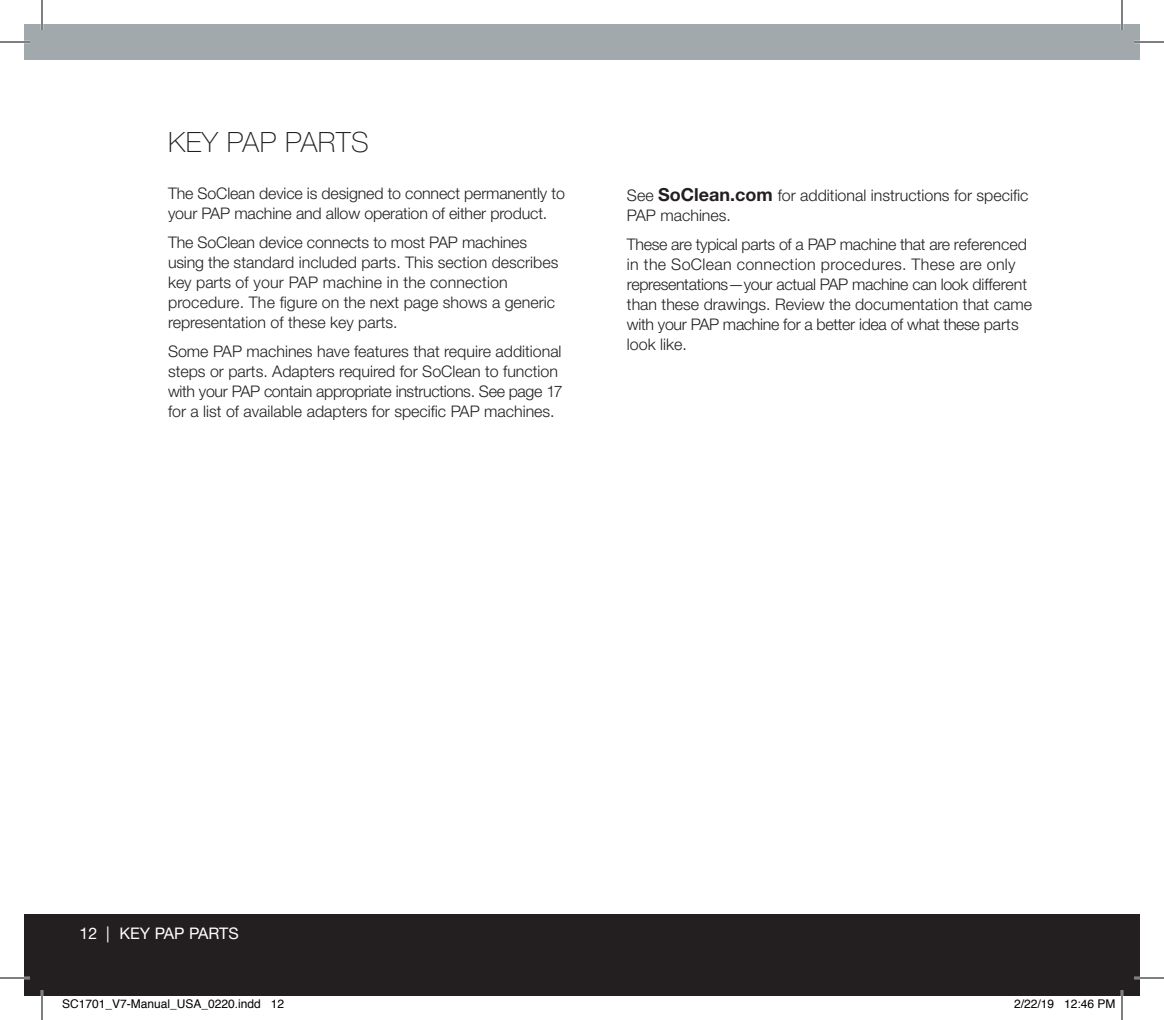
<style>
.page{position:relative;width:1164px;height:1020px;background:#fff}
.page>*{position:absolute;margin:0;border:0;box-sizing:border-box;transform-origin:0 0}
.t1{font:100 28px "Helvetica Neue LT Std";letter-spacing:.02em;color:#231f20}
.t2{font:300 16px/20px "Helvetica Neue LT Std";color:#231f20}
.t3{font:300 16px/20px "Helvetica Neue LT Std";letter-spacing:-.02em;color:#231f20}
.t4{font:16px "Helvetica Neue LT Std";color:#fff}
.t5{font:12px "Helvetica";color:#000}
.s1{font-weight:700;font-size:18px}
</style>
<div class="page">
<div style="left:24px;top:915px;width:1116px;height:81px;background:#231f20"></div>
<div style="left:24px;top:24px;width:1116px;height:35px;background:#a1a9ac"></div>
<hr style="left:0;top:41px;width:30px;height:2px;background:#fff">
<hr style="left:1134px;top:41px;width:30px;height:2px;background:#fff">
<hr style="left:0;top:977px;width:30px;height:2px;background:#fff">
<hr style="left:1134px;top:977px;width:30px;height:2px;background:#fff">
<hr style="left:41px;top:0;width:2px;height:30px;background:#fff">
<hr style="left:41px;top:990px;width:2px;height:30px;background:#fff">
<hr style="left:1121px;top:0;width:2px;height:30px;background:#fff">
<hr style="left:1121px;top:990px;width:2px;height:30px;background:#fff">
<hr style="left:0;top:42px;width:30px;height:1px;background:#000">
<hr style="left:1134px;top:42px;width:30px;height:1px;background:#000">
<hr style="left:0;top:978px;width:30px;height:1px;background:#000">
<hr style="left:1134px;top:978px;width:30px;height:1px;background:#000">
<hr style="left:42px;top:0;width:1px;height:30px;background:#000">
<hr style="left:42px;top:990px;width:1px;height:30px;background:#000">
<hr style="left:1122px;top:0;width:1px;height:30px;background:#000">
<hr style="left:1122px;top:990px;width:1px;height:30px;background:#000">
<h1 class="t1" style="left:168px;top:126px;width:202px">KEY PAP PARTS</h1>
<p class="t2" style="left:168px;top:183px;width:398px">The SoClean device is designed to connect permanently to your PAP machine and allow operation of either product.</p>
<p class="t2" style="left:168px;top:232px;width:392px">The SoClean device connects to most PAP machines using the standard included parts. This section describes key parts of your PAP machine in the connection procedure. The figure on the next page shows a generic representation of these key parts.</p>
<p class="t2" style="left:168px;top:341px;width:396px">Some PAP machines have features that require additional steps or parts. Adapters required for SoClean to function with your PAP contain appropriate instructions. See page 17 for a list of available adapters for specific PAP machines.</p>
<p class="t2" style="left:627px;top:185px;width:403px">See <span class="s1">SoClean.com</span> for additional instructions for specific<br>PAP machines.</p>
<p class="t3" style="left:627px;top:234px;width:407px">These are typical parts of a PAP machine that are referenced in the SoClean connection procedures. These are only representations—your actual PAP machine can look different than these drawings. Review the documentation that came with your PAP machine for a better idea of what these parts look like.</p>
<p class="t4" style="left:79px;top:924px;width:161px">12 | KEY PAP PARTS</p>
<p class="t5" style="left:62px;top:995px;width:224px">SC1701_V7-Manual_USA_0220.indd 12</p>
<p class="t5" style="left:1014px;top:995px;width:103px">2/22/19 12:46 PM</p>
</div>
